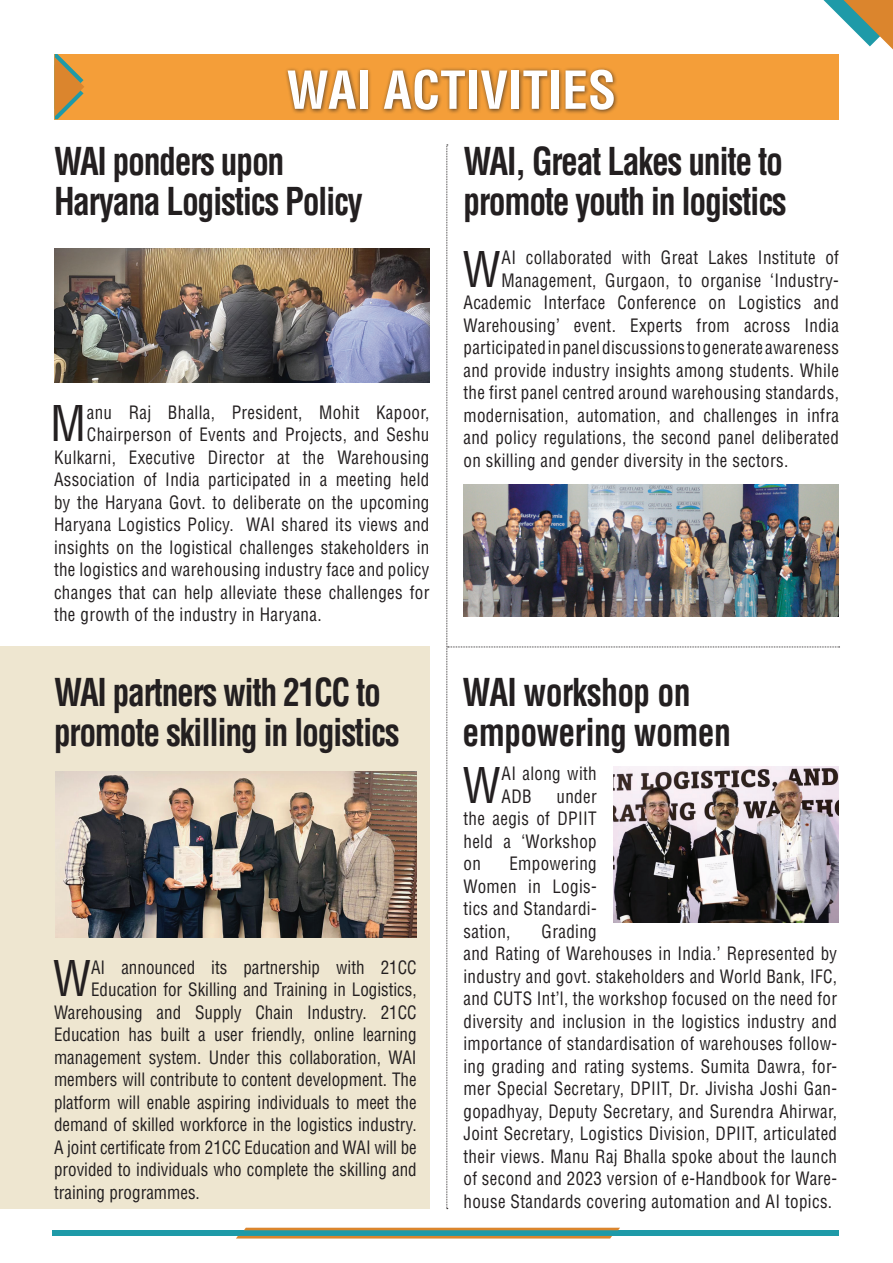
<style>
.page{position:relative;width:893px;height:1263px;background:#fff}
.page>*{position:absolute;margin:0;border:0;box-sizing:border-box;transform-origin:0 0}
.t1{font:700 condensed 51px "Helvetica";color:#fff}
.t2{font:condensed 48px "Helvetica";color:#231f20;scale:.95 1}
.t3{font:700 condensed 37.5px/40.5px "Helvetica";letter-spacing:-.04em;color:#231f20;scale:.9 1}
.t4{font:700 condensed 37.5px/40.5px "Helvetica";letter-spacing:-.02em;color:#231f20;scale:.9 1}
.t5{font:condensed 18px/22.5px "Helvetica";letter-spacing:.02em;color:#231f20;scale:.95 1}
.t6{font:condensed 18px "Helvetica";color:#231f20;scale:.95 1}
</style>
<div class="page">
<div style="left:0;top:646px;width:429px;height:563px;background:#eee6d0"></div>
<div style="left:55px;top:54px;width:784px;height:65px;background:#f49e39"></div>
<svg style="left:55px;top:54px;width:29px;height:65px"></svg>
<div style="left:284px;top:66px;width:335px;height:48px;background:#231f20;opacity:.75"></div>
<img style="left:56px;top:771px;width:361px;height:167px">
<img style="left:54px;top:249px;width:375px;height:134px">
<div style="left:52px;top:1230px;width:787px;height:6px;background:#1e9aa8"></div>
<svg style="left:236px;top:1236px;width:376px;height:2px"></svg>
<svg style="left:244px;top:1228px;width:376px;height:2px"></svg>
<svg style="left:446px;top:145px;width:394px;height:1064px"></svg>
<svg style="left:823px;top:0;width:70px;height:49px"></svg>
<h1 class="t1" style="left:286px;top:58px;width:301px">WAI activities</h1>
<h3 class="t3" style="left:54px;top:140px;width:345px">WAI ponders upon<br>Haryana Logistics Policy</h3>
<h3 class="t3" style="left:463px;top:140px;width:361px">WAI , Great Lakes unite to promote youth in logistics</h3>
<h2 class="t2" style="left:51px;top:394px;width:39px">M</h2>
<p class="t5" style="left:87px;top:400px;width:362px">anu Raj Bhalla, President, Mohit Kapoor,</p>
<p class="t5" style="left:87px;top:423px;width:362px">Chairperson of Events and Projects, and Seshu</p>
<p class="t5" style="left:54px;top:445px;width:397px">Kulkarni, Executive Director at the Warehousing</p>
<p class="t5" style="left:54px;top:468px;width:397px">Association of India participated in a meeting held</p>
<p class="t5" style="left:54px;top:490px;width:397px">by the Haryana Govt. to deliberate on the upcoming</p>
<p class="t5" style="left:54px;top:513px;width:397px">Haryana Logistics Policy. WAI shared its views and</p>
<p class="t5" style="left:54px;top:535px;width:397px">insights on the logistical challenges stakeholders in</p>
<p class="t5" style="left:54px;top:558px;width:397px">the logistics and warehousing industry face and policy</p>
<p class="t5" style="left:54px;top:580px;width:397px">changes that can help alleviate these challenges for</p>
<p class="t5" style="left:54px;top:603px;width:283px">the growth of the industry in Haryana.</p>
<h3 class="t3" style="left:54px;top:671px;width:386px">WAI partners with 21CC to promote skilling in logistics</h3>
<h2 class="t2" style="left:53px;top:949px;width:41px">W</h2>
<p class="t6" style="left:91px;top:956px;width:344px">AI announced its partnership with 21CC</p>
<p class="t6" style="left:91px;top:978px;width:344px">Education for Skilling and Training in Logistics,</p>
<p class="t6" style="left:54px;top:1001px;width:383px">Warehousing and Supply Chain Industry. 21CC</p>
<p class="t6" style="left:54px;top:1023px;width:383px">Education has built a user friendly, online learning</p>
<p class="t6" style="left:54px;top:1046px;width:383px">management system. Under this collaboration, WAI</p>
<p class="t6" style="left:54px;top:1068px;width:383px">members will contribute to content development. The</p>
<p class="t6" style="left:54px;top:1091px;width:383px">platform will enable aspiring individuals to meet the</p>
<p class="t6" style="left:54px;top:1113px;width:383px">demand of skilled workforce in the logistics industry.</p>
<p class="t6" style="left:54px;top:1136px;width:383px">A joint certificate from 21CC Education and WAI will be</p>
<p class="t6" style="left:54px;top:1158px;width:383px">provided to individuals who complete the skilling and</p>
<p class="t6" style="left:54px;top:1181px;width:155px">training programmes.</p>
<h2 class="t2" style="left:463px;top:239px;width:41px">W</h2>
<p class="t5" style="left:501px;top:246px;width:357px">AI collaborated with Great Lakes Institute of</p>
<p class="t5" style="left:501px;top:268px;width:357px">Management, Gurgaon, to organise ‘Industry-</p>
<p class="t5" style="left:463px;top:291px;width:397px">Academic Interface Conference on Logistics and</p>
<p class="t5" style="left:463px;top:313px;width:397px">Warehousing’ event. Experts from across India</p>
<p class="t5" style="left:463px;top:336px;width:397px">participated in panel discussions to generate awareness</p>
<p class="t5" style="left:463px;top:358px;width:397px">and provide industry insights among students. While</p>
<p class="t5" style="left:463px;top:381px;width:397px">the first panel centred around warehousing standards,</p>
<p class="t5" style="left:463px;top:403px;width:397px">modernisation, automation, and challenges in infra</p>
<p class="t5" style="left:463px;top:426px;width:397px">and policy regulations, the second panel deliberated</p>
<p class="t5" style="left:463px;top:448px;width:343px">on skilling and gender diversity in the sectors.</p>
<h3 class="t4" style="left:463px;top:671px;width:300px">WAI workshop on empowering women</h3>
<h2 class="t2" style="left:463px;top:755px;width:41px">W</h2>
<p class="t5" style="left:501px;top:762px;width:102px">AI along with<br>ADB</p>
<p class="t5" style="left:463px;top:784px;width:142px;text-align:justify;text-indent:93px">under the aegis of DPIIT held a ‘Workshop on</p>
<p class="t5" style="left:463px;top:852px;width:142px;text-align:justify;text-indent:46px">Empowering Women in Logis&shy;tics and Standardi&shy;sation,</p>
<p class="t5" style="left:463px;top:919px;width:395px;text-indent:78px">Grading<br>and Rating of Warehouses in India.’ Represented by industry and govt. stakeholders and World Bank, IFC, and CUTS Int’l, the workshop focused on the need for diversity and inclusion in the logistics industry and importance of standardisation of warehouses follow&shy;ing grading and rating systems. Sumita Dawra, for&shy;mer Special Secretary, DPIIT, Dr. Jivisha Joshi Gan&shy;gopadhyay, Deputy Secretary, and Surendra Ahirwar, Joint Secretary, Logistics Division, DPIIT, articulated their views. Manu Raj Bhalla spoke about the launch of second and 2023 version of e-Handbook for Ware&shy;house Standards covering automation and AI topics.</p>
</div>
